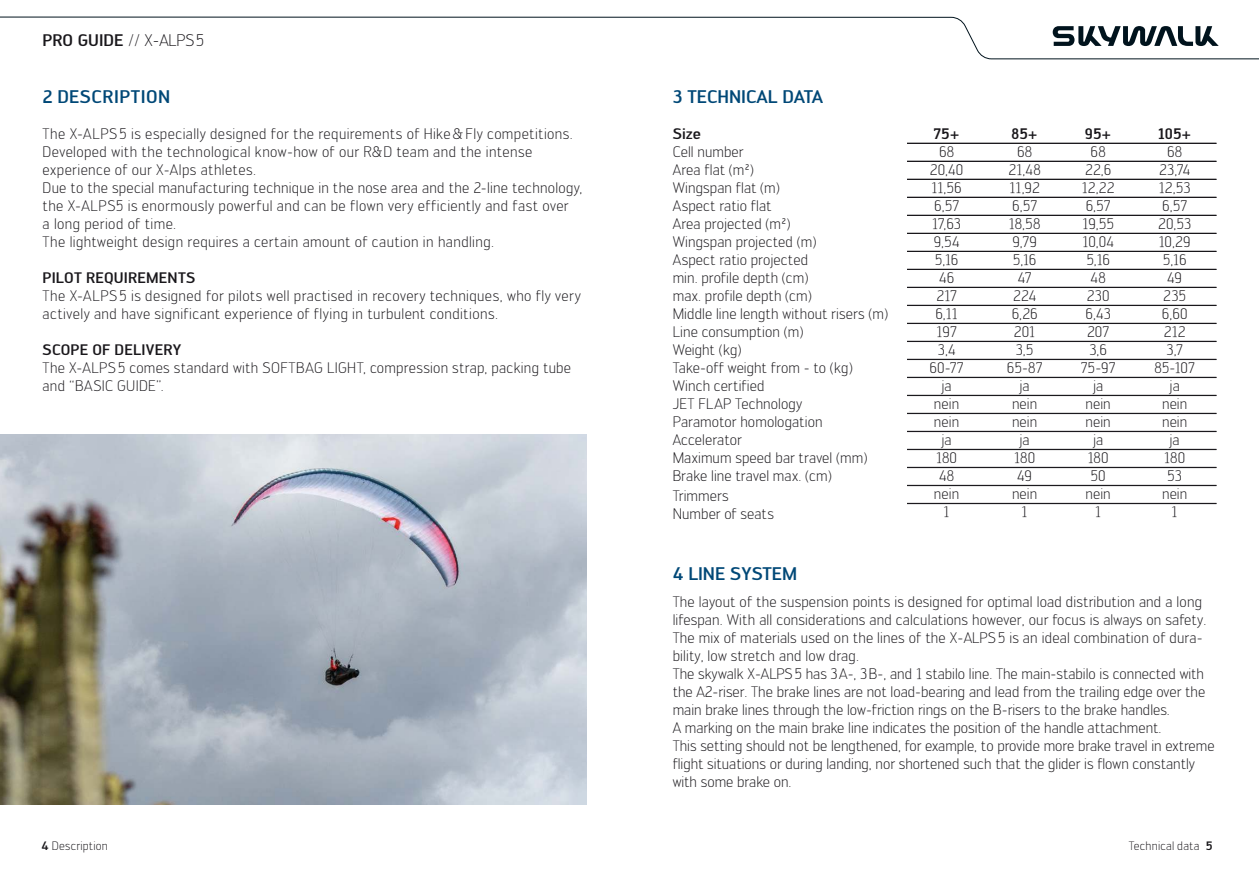
<style>
.page{position:relative;width:1259px;height:893px;background:#fff}
.page>*{position:absolute;margin:0;border:0;box-sizing:border-box;transform-origin:0 0}
.t1{font:500 18px "Engel";color:#004877}
.t2{font:500 18px "Engel";letter-spacing:.03em;color:#004877}
.t3{font:300 16.5px "Engel";color:#19171b}
.t4{font:300 15px/18px "Engel";letter-spacing:.01em;color:#19171b}
.t5{font:500 15px "Engel";letter-spacing:.01em;color:#19171b}
.t6{font:300 12px "Engel";letter-spacing:.015em;color:#19171b}
.s1{font-weight:500}
</style>
<div class="page">
<svg style="left:0;top:17px;width:1259px;height:42px"></svg>
<hr style="left:907px;top:449px;width:309px;height:1px;background:#19171b">
<hr style="left:907px;top:305px;width:309px;height:1px;background:#19171b">
<hr style="left:907px;top:215px;width:309px;height:1px;background:#19171b">
<hr style="left:907px;top:377px;width:309px;height:1px;background:#19171b">
<hr style="left:907px;top:233px;width:309px;height:1px;background:#19171b">
<hr style="left:907px;top:143px;width:309px;height:1px;background:#19171b">
<hr style="left:907px;top:485px;width:309px;height:1px;background:#19171b">
<hr style="left:907px;top:341px;width:309px;height:1px;background:#19171b">
<hr style="left:907px;top:413px;width:309px;height:1px;background:#19171b">
<hr style="left:907px;top:269px;width:309px;height:1px;background:#19171b">
<hr style="left:907px;top:179px;width:309px;height:1px;background:#19171b">
<hr style="left:907px;top:467px;width:309px;height:1px;background:#19171b">
<hr style="left:907px;top:323px;width:309px;height:1px;background:#19171b">
<hr style="left:907px;top:395px;width:309px;height:1px;background:#19171b">
<hr style="left:907px;top:251px;width:309px;height:1px;background:#19171b">
<hr style="left:907px;top:161px;width:309px;height:1px;background:#19171b">
<hr style="left:907px;top:503px;width:309px;height:1px;background:#19171b">
<hr style="left:907px;top:359px;width:309px;height:1px;background:#19171b">
<hr style="left:907px;top:431px;width:309px;height:1px;background:#19171b">
<hr style="left:907px;top:287px;width:309px;height:1px;background:#19171b">
<hr style="left:907px;top:197px;width:309px;height:1px;background:#19171b">
<img style="left:0;top:435px;width:587px;height:370px">
<p class="t3" style="left:43px;top:34px;width:163px"><span class="s1">PRO GUIDE</span> // X-ALPS5</p>
<p class="t2" style="left:43px;top:90px;width:129px">2 DESCRIPTION</p>
<p class="t4" style="left:43px;top:126px;width:541px">The X-ALPS5 is especially designed for the requirements of Hike&amp;Fly competitions.<br>Developed with the technological know-how of our R&amp;D team and the intense experience of our X-Alps athletes.<br>Due to the special manufacturing technique in the nose area and the 2-line technology, the X-ALPS5 is enormously powerful and can be flown very efficiently and fast over<br>a long period of time.<br>The lightweight design requires a certain amount of caution in handling.</p>
<p class="t5" style="left:43px;top:272px;width:154px">PILOT REQUIREMENTS</p>
<p class="t4" style="left:43px;top:288px;width:540px">The X-ALPS5 is designed for pilots well practised in recovery techniques, who fly very actively and have significant experience of flying in turbulent conditions.</p>
<p class="t5" style="left:43px;top:344px;width:140px">SCOPE OF DELIVERY</p>
<p class="t4" style="left:43px;top:360px;width:530px">The X-ALPS5 comes standard with SOFTBAG LIGHT, compression strap, packing tube and “BASIC GUIDE”.</p>
<p class="t1" style="left:672px;top:90px;width:152px">3 TECHNICAL DATA</p>
<p class="t5" style="left:672px;top:128px;width:30px">Size</p>
<p class="t4" style="left:672px;top:144px;width:217px">Cell number<br>Area flat (m²)<br>Wingspan flat (m)<br>Aspect ratio flat<br>Area projected (m²)<br>Wingspan projected (m)<br>Aspect ratio projected<br>min. profile depth (cm)<br>max. profile depth (cm)<br>Middle line length without risers (m)<br>Line consumption (m)<br>Weight (kg)<br>Take-off weight from - to (kg)<br>Winch certified<br>JET FLAP Technology<br>Paramotor homologation<br>Accelerator<br>Maximum speed bar travel (mm)<br>Brake line travel max. (cm)</p>
<p class="t4" style="left:672px;top:488px;width:103px">Trimmers<br>Number of seats</p>
<p class="t5" style="left:933px;top:128px;width:28px">75+</p>
<p class="t5" style="left:1011px;top:128px;width:28px">85+</p>
<p class="t5" style="left:1085px;top:128px;width:28px">95+</p>
<p class="t5" style="left:1158px;top:128px;width:35px">105+</p>
<p class="t4" style="left:939px;top:144px;width:17px">68</p>
<p class="t4" style="left:1017px;top:144px;width:17px">68</p>
<p class="t4" style="left:1090px;top:144px;width:17px">68</p>
<p class="t4" style="left:1167px;top:144px;width:17px">68</p>
<p class="t4" style="left:929px;top:162px;width:35px">20,40</p>
<p class="t4" style="left:1008px;top:162px;width:34px">21,48</p>
<p class="t4" style="left:1085px;top:162px;width:28px">22,6</p>
<p class="t4" style="left:1159px;top:162px;width:33px">23,74</p>
<p class="t4" style="left:931px;top:180px;width:32px">11,56</p>
<p class="t4" style="left:1009px;top:180px;width:32px">11,92</p>
<p class="t4" style="left:1081px;top:180px;width:34px">12,22</p>
<p class="t4" style="left:1158px;top:180px;width:33px">12,53</p>
<p class="t4" style="left:934px;top:198px;width:26px">6,57</p>
<p class="t4" style="left:1012px;top:198px;width:26px">6,57</p>
<p class="t4" style="left:1085px;top:198px;width:26px">6,57</p>
<p class="t4" style="left:1162px;top:198px;width:26px">6,57</p>
<p class="t4" style="left:932px;top:216px;width:30px">17,63</p>
<p class="t4" style="left:1009px;top:216px;width:33px">18,58</p>
<p class="t4" style="left:1082px;top:216px;width:33px">19,55</p>
<p class="t4" style="left:1158px;top:216px;width:35px">20,53</p>
<p class="t4" style="left:933px;top:234px;width:27px">9,54</p>
<p class="t4" style="left:1012px;top:234px;width:26px">9,79</p>
<p class="t4" style="left:1082px;top:234px;width:33px">10,04</p>
<p class="t4" style="left:1158px;top:234px;width:33px">10,29</p>
<p class="t4" style="left:935px;top:252px;width:25px">5,16</p>
<p class="t4" style="left:1013px;top:252px;width:25px">5,16</p>
<p class="t4" style="left:1086px;top:252px;width:25px">5,16</p>
<p class="t4" style="left:1163px;top:252px;width:25px">5,16</p>
<p class="t4" style="left:939px;top:270px;width:17px">46</p>
<p class="t4" style="left:1017px;top:270px;width:15px">47</p>
<p class="t4" style="left:1090px;top:270px;width:17px">48</p>
<p class="t4" style="left:1167px;top:270px;width:16px">49</p>
<p class="t4" style="left:936px;top:288px;width:22px">217</p>
<p class="t4" style="left:1013px;top:288px;width:25px">224</p>
<p class="t4" style="left:1086px;top:288px;width:24px">230</p>
<p class="t4" style="left:1163px;top:288px;width:24px">235</p>
<p class="t4" style="left:935px;top:306px;width:24px">6,11</p>
<p class="t4" style="left:1011px;top:306px;width:27px">6,26</p>
<p class="t4" style="left:1085px;top:306px;width:27px">6,43</p>
<p class="t4" style="left:1162px;top:306px;width:27px">6,60</p>
<p class="t4" style="left:936px;top:324px;width:22px">197</p>
<p class="t4" style="left:1014px;top:324px;width:23px">201</p>
<p class="t4" style="left:1087px;top:324px;width:24px">207</p>
<p class="t4" style="left:1163px;top:324px;width:23px">212</p>
<p class="t4" style="left:938px;top:342px;width:19px">3,4</p>
<p class="t4" style="left:1015px;top:342px;width:19px">3,5</p>
<p class="t4" style="left:1089px;top:342px;width:19px">3,6</p>
<p class="t4" style="left:1166px;top:342px;width:18px">3,7</p>
<p class="t4" style="left:929px;top:360px;width:36px">60-77</p>
<p class="t4" style="left:1007px;top:360px;width:37px">65-87</p>
<p class="t4" style="left:1080px;top:360px;width:36px">75-97</p>
<p class="t4" style="left:1154px;top:360px;width:42px">85-107</p>
<p class="t4" style="left:941px;top:378px;width:12px">ja</p>
<p class="t4" style="left:1019px;top:378px;width:12px">ja</p>
<p class="t4" style="left:1093px;top:378px;width:12px">ja</p>
<p class="t4" style="left:1169px;top:378px;width:12px">ja</p>
<p class="t4" style="left:934px;top:396px;width:27px">nein</p>
<p class="t4" style="left:1012px;top:396px;width:27px">nein</p>
<p class="t4" style="left:1085px;top:396px;width:27px">nein</p>
<p class="t4" style="left:1162px;top:396px;width:27px">nein</p>
<p class="t4" style="left:934px;top:414px;width:27px">nein</p>
<p class="t4" style="left:1012px;top:414px;width:27px">nein</p>
<p class="t4" style="left:1085px;top:414px;width:27px">nein</p>
<p class="t4" style="left:1162px;top:414px;width:27px">nein</p>
<p class="t4" style="left:941px;top:432px;width:12px">ja</p>
<p class="t4" style="left:1019px;top:432px;width:12px">ja</p>
<p class="t4" style="left:1093px;top:432px;width:12px">ja</p>
<p class="t4" style="left:1169px;top:432px;width:12px">ja</p>
<p class="t4" style="left:936px;top:450px;width:22px">180</p>
<p class="t4" style="left:1014px;top:450px;width:22px">180</p>
<p class="t4" style="left:1087px;top:450px;width:22px">180</p>
<p class="t4" style="left:1164px;top:450px;width:22px">180</p>
<p class="t4" style="left:939px;top:468px;width:17px">48</p>
<p class="t4" style="left:1017px;top:468px;width:16px">49</p>
<p class="t4" style="left:1090px;top:468px;width:17px">50</p>
<p class="t4" style="left:1167px;top:468px;width:16px">53</p>
<p class="t4" style="left:934px;top:486px;width:27px">nein</p>
<p class="t4" style="left:1012px;top:486px;width:27px">nein</p>
<p class="t4" style="left:1085px;top:486px;width:27px">nein</p>
<p class="t4" style="left:1162px;top:486px;width:27px">nein</p>
<p class="t4" style="left:943px;top:504px;width:8px">1</p>
<p class="t4" style="left:1021px;top:504px;width:8px">1</p>
<p class="t4" style="left:1095px;top:504px;width:8px">1</p>
<p class="t4" style="left:1171px;top:504px;width:8px">1</p>
<p class="t1" style="left:672px;top:567px;width:126px">4 LINE SYSTEM</p>
<p class="t4" style="left:672px;top:594px;width:543px">The layout of the suspension points is designed for optimal load distribution and a long lifespan. With all considerations and calculations however, our focus is always on safety.<br>The mix of materials used on the lines of the X-ALPS5 is an ideal combination of dura&shy;bility, low stretch and low drag.<br>The skywalk X-ALPS5 has 3A-, 3B-, and 1 stabilo line. The main-stabilo is connected with the A2-riser. The brake lines are not load-bearing and lead from the trailing edge over the main brake lines through the low-friction rings on the B-risers to the brake handles.<br>A marking on the main brake line indicates the position of the handle attachment.<br>This setting should not be lengthened, for example, to provide more brake travel in extreme flight situations or during landing, nor shortened such that the glider is flown constantly with some brake on.</p>
<p class="t6" style="left:41px;top:841px;width:68px"><span class="s1">4</span> Description</p>
<p class="t6" style="left:1129px;top:841px;width:85px">Technical data <span class="s1">5</span></p>
</div>
